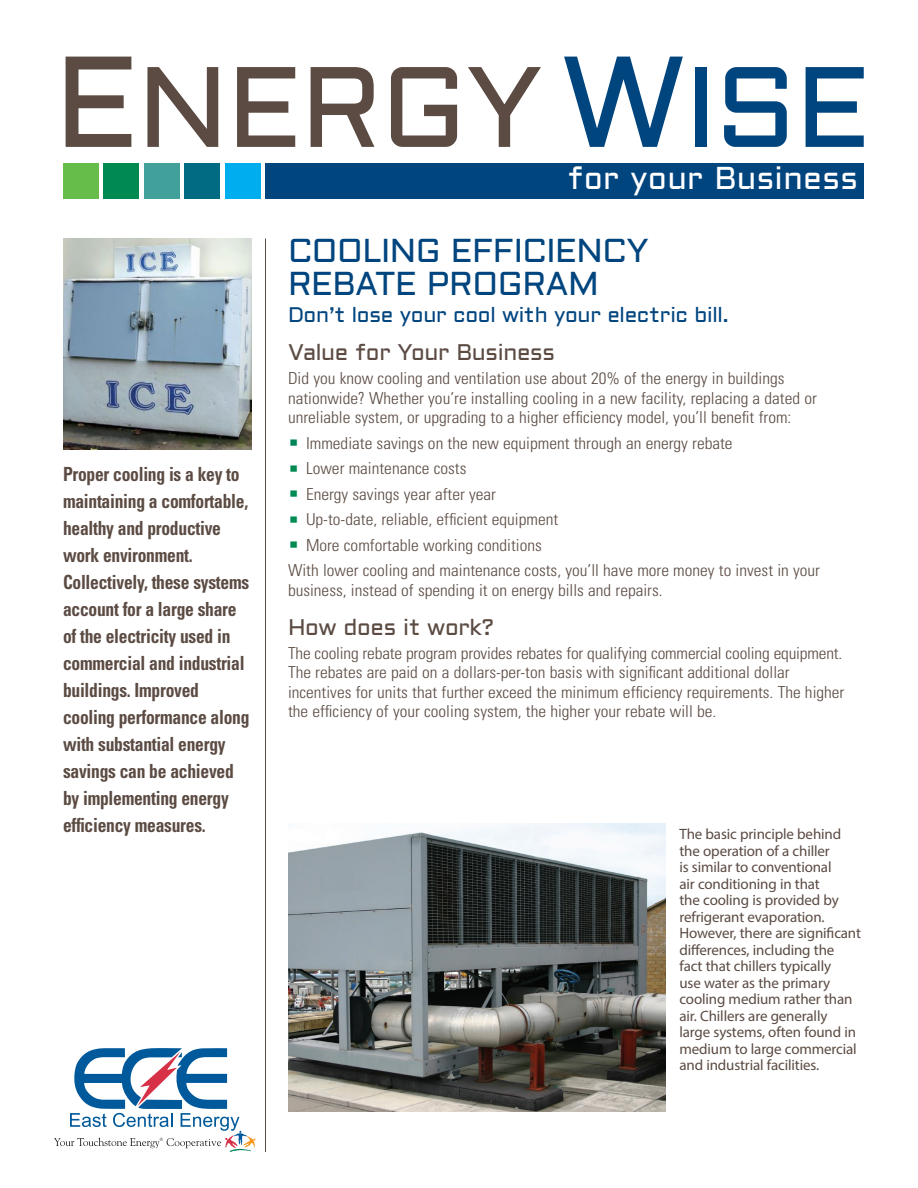
<style>
.page{position:relative;width:918px;height:1188px;background:#fff}
.page>*{position:absolute;margin:0;border:0;box-sizing:border-box;transform-origin:0 0}
.t1{font:114px "Aldrich";letter-spacing:-.015em;color:#5b4b43}
.t2{font:33px/33px "Aldrich";letter-spacing:-.015em;color:#01457f}
.t3{font:31.5px "Aldrich";letter-spacing:.01em;color:#fff}
.t4{font:22.5px "Aldrich";letter-spacing:-.015em;color:#5b4b43}
.t5{font:21px "Aldrich";letter-spacing:-.015em;color:#01457f}
.t6{font:700 condensed 19.5px/27px "Univers LT Std";letter-spacing:-.015em;color:#5b4b43;scale:.9 1}
.t7{font:300 condensed 16.5px/19.5px "Univers LT Std";color:#5b4b43;scale:1.05 1}
.t8{font:15px/16.5px "Myriad Pro";letter-spacing:-.01em;color:#5b4b43}
.s1{font-size:129px}
.s2{font-size:129px;color:#01457f}
.s3{color:#01457f}
</style>
<div class="page">
<hr style="left:265px;top:238px;width:1px;height:914px;background:#5b4b43">
<img style="left:63px;top:238px;width:189px;height:212px">
<img style="left:288px;top:824px;width:378px;height:288px">
<div style="left:63px;top:163px;width:36px;height:36px;background:#67bd4a"></div>
<div style="left:104px;top:163px;width:36px;height:36px;background:#008a52"></div>
<div style="left:144px;top:163px;width:36px;height:36px;background:#42a09b"></div>
<div style="left:184px;top:163px;width:36px;height:36px;background:#006b83"></div>
<div style="left:225px;top:163px;width:36px;height:36px;background:#00aeef"></div>
<div style="left:266px;top:163px;width:598px;height:36px;background:#01457f"></div>
<svg style="left:54px;top:1048px;width:201px;height:104px"></svg>
<h1 class="t1" style="left:54px;top:29px;width:818px"><span class="s1">E</span>NERGY <span class="s2">W</span><span class="s3">ISE</span></h1>
<h3 class="t3" style="left:568px;top:157px;width:292px">for your Business</h3>
<p class="t6" style="left:63px;top:460px;width:209px">Proper cooling is a key to maintaining a comfortable, healthy and productive work environment.<br>Collectively, these systems account for a large share of the electricity used in commercial and industrial buildings. Improved cooling performance along with substantial energy savings can be achieved by implementing energy efficiency measures.</p>
<h2 class="t2" style="left:288px;top:235px;width:362px">COOLING EFFICIENCY<br>REBATE PROGRAM</h2>
<p class="t5" style="left:288px;top:301px;width:443px">Don’t lose your cool with your electric bill.</p>
<h3 class="t4" style="left:288px;top:337px;width:269px">Value for Your Business</h3>
<p class="t7" style="left:288px;top:369px;width:505px">Did you know cooling and ventilation use about 20% of the energy in buildings nationwide? Whether you’re installing cooling in a new facility, replacing a dated or unreliable system, or upgrading to a higher efficiency model, you’ll benefit from:</p>
<p class="t7" style="left:306px;top:433px;width:408px">Immediate savings on the new equipment through an energy rebate</p>
<p class="t7" style="left:306px;top:459px;width:154px">Lower maintenance costs</p>
<p class="t7" style="left:306px;top:484px;width:183px">Energy savings year after year</p>
<p class="t7" style="left:306px;top:510px;width:242px">Up-to-date, reliable, efficient equipment</p>
<p class="t7" style="left:306px;top:535px;width:226px">More comfortable working conditions</p>
<p class="t7" style="left:288px;top:561px;width:508px">With lower cooling and maintenance costs, you’ll have more money to invest in your</p>
<p class="t7" style="left:288px;top:580px;width:358px">business, instead of spending it on energy bills and repairs.</p>
<h3 class="t4" style="left:288px;top:611px;width:208px">How does it work?</h3>
<p class="t7" style="left:288px;top:643px;width:531px">The cooling rebate program provides rebates for qualifying commercial cooling equipment.<br>The rebates are paid on a dollars-per-ton basis with significant additional dollar incentives for units that further exceed the minimum efficiency requirements. The higher the efficiency of your cooling system, the higher your rebate will be.</p>
<p class="t8" style="left:680px;top:826px;width:183px">The basic principle behind the operation of a chiller<br>is similar to conventional<br>air conditioning in that<br>the cooling is provided by refrigerant evaporation.<br>However, there are significant differences, including the fact that chillers typically<br>use water as the primary cooling medium rather than air. Chillers are generally large systems, often found in medium to large commercial and industrial facilities.</p>
</div>
